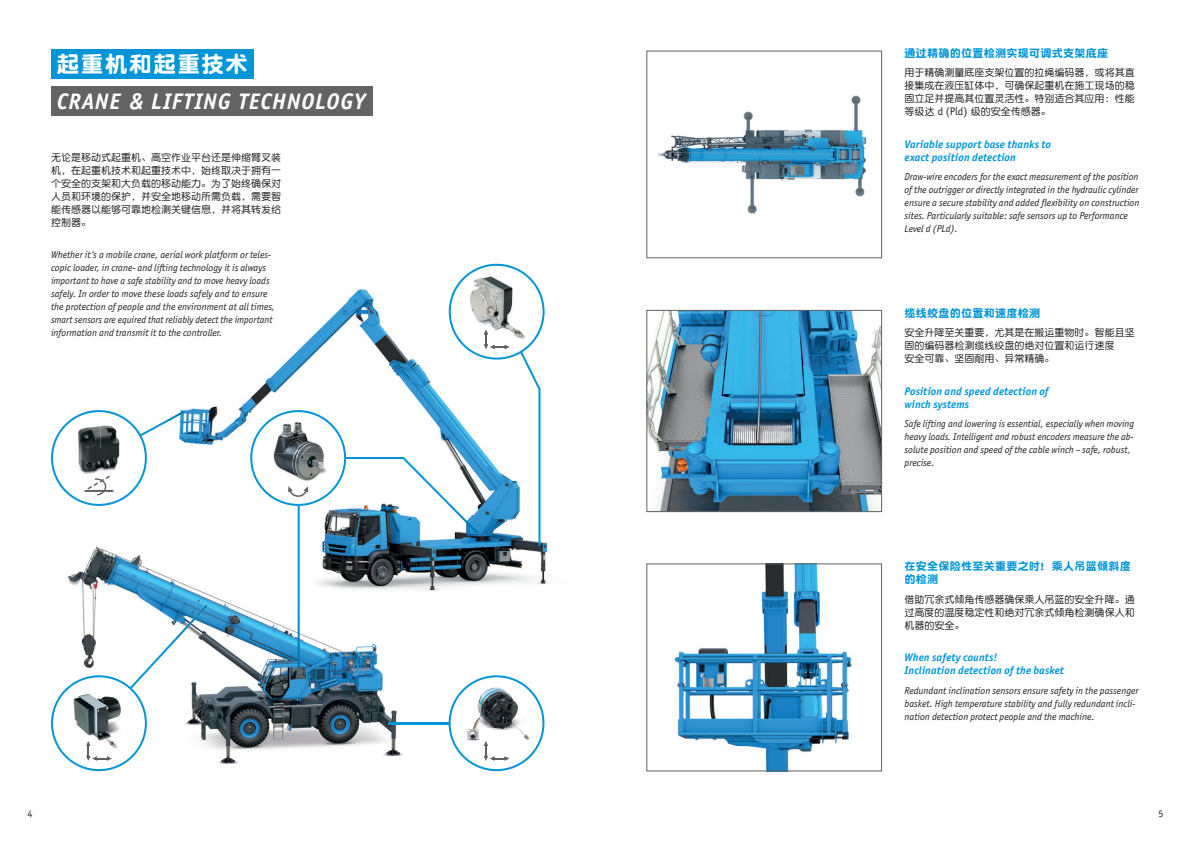
<style>
.page{position:relative;width:1191px;height:842px;background:#fff}
.page>*{position:absolute;margin:0;border:0;box-sizing:border-box;transform-origin:0 0}
.t1{font:italic 700 22.5px "Officina Sans ITC Pro";letter-spacing:.035em;color:#fff}
.t2{font:22.5px "DF Yuan GB W9";letter-spacing:.06em;color:#fff}
.t3{font:italic 700 11px/13px "Officina Sans ITC Pro";letter-spacing:.01em;color:#0095d9}
.t4{font:11px/13px "DF Yuan GB W9";letter-spacing:.03em;color:#0095d9}
.t5{font:italic 10px/13px "Officina Sans ITC Pro";color:#231f20}
.t6{font:10px/13px "DF Yuan GB W5";color:#231f20;text-align:justify}
.t7{font:10px "Officina Sans ITC Pro";color:#231f20}
.s1{font-family:"Officina Sans ITC Pro";font-size:11px}
</style>
<div class="page">
<img style="left:51px;top:263px;width:499px;height:321px">
<img style="left:51px;top:538px;width:438px;height:232px">
<img style="left:658px;top:95px;width:209px;height:119px">
<div style="left:646px;top:51px;width:235px;height:207px;border:1px solid #616164"></div>
<img style="left:648px;top:312px;width:231px;height:198px">
<div style="left:646px;top:310px;width:235px;height:202px;border:1px solid #616164"></div>
<img style="left:674px;top:566px;width:178px;height:203px">
<div style="left:646px;top:564px;width:235px;height:207px;border:1px solid #616164"></div>
<div style="left:51px;top:49px;width:202px;height:30px;background:#0095d9"></div>
<div style="left:51px;top:86px;width:321px;height:29px;background:#636366"></div>
<svg style="left:130px;top:605px;width:78px;height:84px"></svg>
<div style="left:52px;top:676px;width:94px;height:94px;background:#fff;border-radius:50%"></div>
<img style="left:68px;top:688px;width:62px;height:60px">
<div style="left:51px;top:675px;width:96px;height:96px;border:2px solid #0095d9;border-radius:50%"></div>
<svg style="left:86px;top:741px;width:26px;height:20px"></svg>
<svg style="left:518px;top:349px;width:23px;height:199px"></svg>
<hr style="left:388px;top:722px;width:61px;height:2px;background:#0095d9">
<svg style="left:449px;top:676px;width:94px;height:94px"></svg>
<img style="left:460px;top:681px;width:16px;height:13px">
<img style="left:481px;top:681px;width:59px;height:24px">
<svg style="left:451px;top:705px;width:2px;height:7px"></svg>
<img style="left:481px;top:705px;width:62px;height:48px">
<div style="left:448px;top:675px;width:96px;height:96px;border:2px solid #0095d9;border-radius:50%"></div>
<svg style="left:484px;top:741px;width:25px;height:20px"></svg>
<hr style="left:298px;top:505px;width:2px;height:164px;background:#fff">
<svg style="left:138px;top:409px;width:48px;height:29px"></svg>
<div style="left:52px;top:411px;width:94px;height:94px;background:#fff;border-radius:50%"></div>
<img style="left:64px;top:413px;width:72px;height:61px">
<div style="left:51px;top:410px;width:96px;height:96px;border:2px solid #0095d9;border-radius:50%"></div>
<hr style="left:85px;top:490px;width:28px;height:2px;background:#616164">
<svg style="left:86px;top:475px;width:25px;height:21px"></svg>
<svg style="left:343px;top:456px;width:137px;height:79px"></svg>
<div style="left:450px;top:265px;width:93px;height:94px;background:#fff;border-radius:50%"></div>
<img style="left:456px;top:265px;width:77px;height:80px">
<div style="left:449px;top:264px;width:95px;height:96px;border:2px solid #0095d9;border-radius:50%"></div>
<svg style="left:484px;top:330px;width:25px;height:19px"></svg>
<svg style="left:251px;top:411px;width:94px;height:94px"></svg>
<img style="left:262px;top:418px;width:72px;height:72px">
<div style="left:250px;top:410px;width:96px;height:96px;border:2px solid #0095d9;border-radius:50%"></div>
<svg style="left:288px;top:486px;width:20px;height:13px"></svg>
<h1 class="t2" style="left:57px;top:52px;width:193px">起重机和起重技术</h1>
<h1 class="t1" style="left:57px;top:87px;width:310px">CRANE &amp; LIFTING TECHNOLOGY</h1>
<p class="t6" style="left:51px;top:150px;width:231px">无论是移动式起重机、高空作业平台还是伸缩臂叉装机，在起重机技术和起重技术中，始终取决于拥有一个安全的支架和大负载的移动能力。为了始终确保对人员和环境的保护，并安全地移动所需负载，需要智能传感器以能够可靠地检测关键信息，并将其转发给控制器。</p>
<p class="t5" style="left:51px;top:248px;width:225px">Whether it‘s a mobile crane, aerial work platform or teles&shy;copic loader, in crane- and lifting technology it is always important to have a safe stability and to move heavy loads safely. In order to move these loads safely and to ensure the protection of people and the environment at all times, smart sensors are equired that reliably detect the important information and transmit it to the controller.</p>
<p class="t4" style="left:904px;top:46px;width:205px">通过精确的位置检测实现可调式支架底座</p>
<p class="t6" style="left:904px;top:66px;width:231px">用于精确测量底座支架位置的拉绳编码器，或将其直接集成在液压缸体中，可确保起重机在施工现场的稳固立足并提高其位置灵活性。特别适合其应用：性能等级达 <span class="s1">d (Pld)</span> 级的安全传感器。</p>
<p class="t3" style="left:904px;top:137px;width:148px">Variable support base thanks to exact position detection</p>
<p class="t5" style="left:904px;top:170px;width:236px">Draw-wire encoders for the exact measurement of the position of the outrigger or directly integrated in the hydraulic cylinder ensure a secure stability and added flexibility on construction sites. Particularly suitable: safe sensors up to Performance Level d (PLd).</p>
<p class="t4" style="left:904px;top:306px;width:137px">缆线绞盘的位置和速度检测</p>
<p class="t6" style="left:904px;top:326px;width:231px;text-align:left">安全升降至关重要，尤其是在搬运重物时。智能且坚固的编码器检测缆线绞盘的绝对位置和运行速度 –安全可靠、坚固耐用、异常精确。</p>
<p class="t3" style="left:904px;top:384px;width:145px">Position and speed detection of winch systems</p>
<p class="t5" style="left:904px;top:417px;width:231px">Safe lifting and lowering is essential, especially when moving heavy loads. Intelligent and robust encoders measure the ab&shy;solute position and speed of the cable winch – safe, robust, precise.</p>
<p class="t4" style="left:904px;top:560px;width:228px">在安全保险性至关重要之时！乘人吊篮倾斜度的检测</p>
<p class="t6" style="left:904px;top:592px;width:231px">借助冗余式倾角传感器确保乘人吊篮的安全升降。通过高度的温度稳定性和绝对冗余式倾角检测确保人和机器的安全。</p>
<p class="t3" style="left:904px;top:651px;width:161px">When safety counts!<br>Inclination detection of the basket</p>
<p class="t5" style="left:904px;top:684px;width:235px">Redundant inclination sensors ensure safety in the passenger basket. High temperature stability and fully redundant incli&shy;nation detection protect people and the machine.</p>
<p class="t7" style="left:27px;top:808px;width:7px">4</p>
<p class="t7" style="left:1158px;top:808px;width:6px">5</p>
</div>
